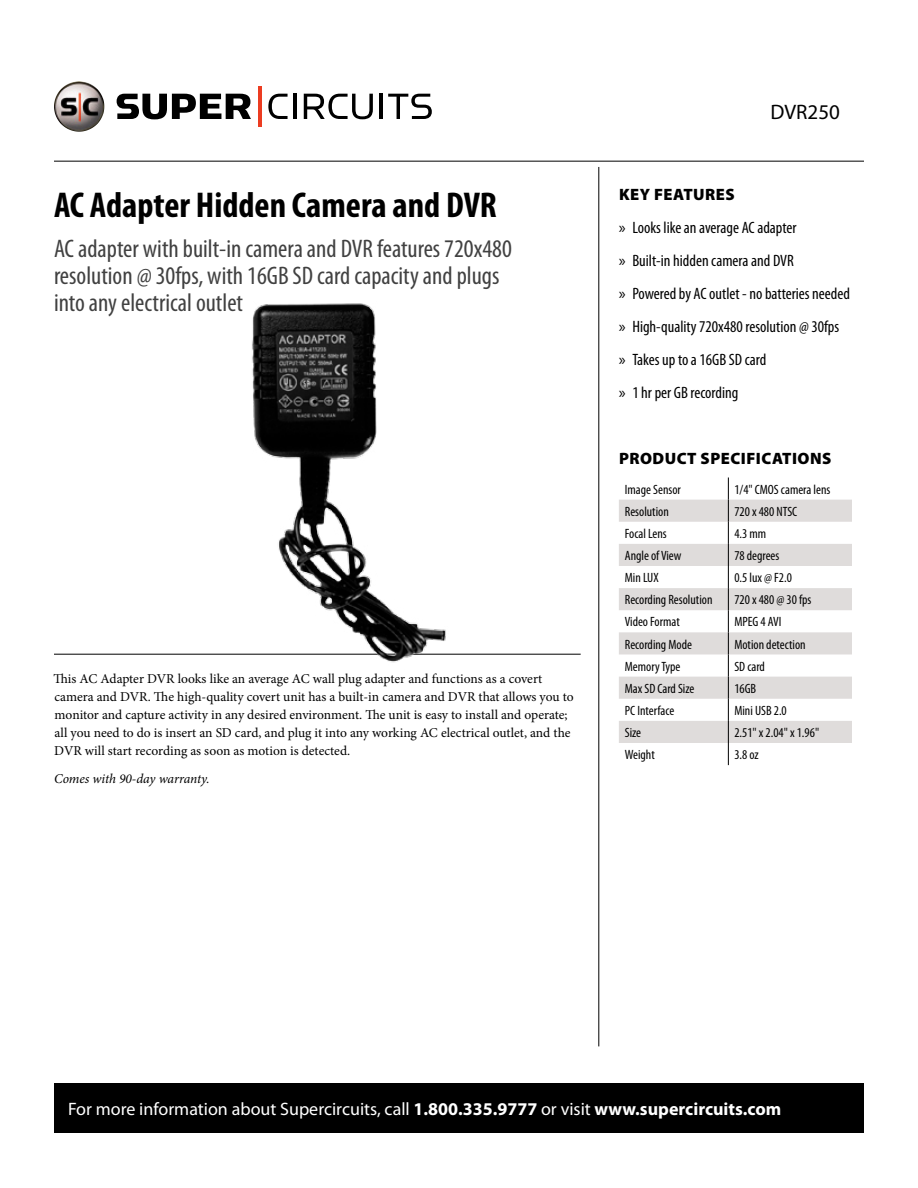
<style>
.page{position:relative;width:918px;height:1188px;background:#fff}
.page>*{position:absolute;margin:0;border:0;box-sizing:border-box;transform-origin:0 0}
.t1{font:700 condensed 36px "Myriad Pro";color:#000}
.t2{font:condensed 25.5px/27px "Myriad Pro";color:#414141}
.t3{font:21px "Myriad Pro";color:#000}
.t4{font:18px "Myriad Pro";color:#fff}
.t5{font:condensed 16.5px/33px "Myriad Pro";color:#000}
.t6{font:900 16.5px "Myriad Pro";letter-spacing:.03em;color:#000}
.t7{font:13.5px/18px "Minion Pro";letter-spacing:-.005em;color:#000}
.t8{font:condensed 13.5px "Myriad Pro";color:#000}
.t9{font:italic 13.5px "Minion Pro";letter-spacing:-.01em;color:#000}
.s1{font-weight:900;font-stretch:normal}
.s2{font-stretch:normal}
.s3{font-weight:700}
</style>
<div class="page">
<div style="left:54px;top:1084px;width:810px;height:49px;background:#000"></div>
<hr style="left:599px;top:167px;width:1px;height:879px;background:#000">
<hr style="left:54px;top:161px;width:810px;height:1px;background:#000">
<hr style="left:54px;top:654px;width:527px;height:1px;background:#000">
<img style="left:217px;top:303px;width:251px;height:360px">
<svg style="left:619px;top:500px;width:233px;height:243px;fill:#dfdcdb"></svg>
<svg style="left:728px;top:477px;width:1px;height:288px"></svg>
<hr style="left:258px;top:87px;width:4px;height:40px;background:#ec3c21">
<img style="left:66px;top:81px;width:14px;height:4px">
<svg style="left:117px;top:94px;width:134px;height:25px"></svg>
<svg style="left:268px;top:94px;width:20px;height:25px"></svg>
<hr style="left:293px;top:94px;width:4px;height:25px;background:#000">
<svg style="left:304px;top:94px;width:69px;height:25px"></svg>
<hr style="left:380px;top:94px;width:3px;height:25px;background:#000">
<svg style="left:388px;top:94px;width:44px;height:25px"></svg>
<h1 class="t1" style="left:54px;top:182px;width:444px">AC Adapter Hidden Camera and DVR</h1>
<h2 class="t2" style="left:54px;top:235px;width:459px">AC adapter with built-in camera and DVR features 720x480 resolution @ 30fps, with 16GB SD card capacity and plugs into any electrical outlet</h2>
<p class="t7" style="left:53px;top:670px;width:522px">This AC Adapter DVR looks like an average AC wall plug adapter and functions as a covert camera and DVR. The high-quality covert unit has a built-in camera and DVR that allows you to monitor and capture activity in any desired environment. The unit is easy to install and operate; all you need to do is insert an SD card, and plug it into any working AC electrical outlet, and the DVR will start recording as soon as motion is detected.</p>
<p class="t9" style="left:54px;top:770px;width:157px">Comes with 90-day warranty.</p>
<h3 class="t3" style="left:771px;top:99px;width:71px">DVR250</h3>
<p class="t5" style="left:619px;top:178px;width:233px"><span class="s1">KEY FEATURES<br></span><span class="s2">»</span> Looks like an average AC adapter<br><span class="s2">»</span> Built-in hidden camera and DVR<br><span class="s2">»</span> Powered by AC outlet - no batteries needed <span class="s2">»</span> High-quality 720x480 resolution @ 30fps <span class="s2">»</span> Takes up to a 16GB SD card<br><span class="s2">»</span> 1 hr per GB recording</p>
<p class="t6" style="left:619px;top:447px;width:214px">PRODUCT SPECIFICATIONS</p>
<p class="t8" style="left:625px;top:481px;width:58px">Image Sensor</p>
<p class="t8" style="left:734px;top:481px;width:98px">1/4" CMOS camera lens</p>
<p class="t8" style="left:625px;top:503px;width:46px">Resolution</p>
<p class="t8" style="left:734px;top:503px;width:64px">720 x 480 NTSC</p>
<p class="t8" style="left:625px;top:525px;width:43px">Focal Lens</p>
<p class="t8" style="left:734px;top:525px;width:33px">4.3 mm</p>
<p class="t8" style="left:625px;top:547px;width:58px">Angle of View</p>
<p class="t8" style="left:734px;top:547px;width:47px">78 degrees</p>
<p class="t8" style="left:625px;top:570px;width:35px">Min LUX</p>
<p class="t8" style="left:734px;top:570px;width:59px">0.5 lux @ F2.0</p>
<p class="t8" style="left:625px;top:592px;width:89px">Recording Resolution</p>
<p class="t8" style="left:734px;top:592px;width:79px">720 x 480 @ 30 fps</p>
<p class="t8" style="left:625px;top:614px;width:56px">Video Format</p>
<p class="t8" style="left:734px;top:614px;width:49px">MPEG 4 AVI</p>
<p class="t8" style="left:625px;top:636px;width:69px">Recording Mode</p>
<p class="t8" style="left:734px;top:636px;width:73px">Motion detection</p>
<p class="t8" style="left:625px;top:658px;width:57px">Memory Type</p>
<p class="t8" style="left:734px;top:658px;width:32px">SD card</p>
<p class="t8" style="left:625px;top:680px;width:71px">Max SD Card Size</p>
<p class="t8" style="left:734px;top:680px;width:23px">16GB</p>
<p class="t8" style="left:625px;top:702px;width:51px">PC Interface</p>
<p class="t8" style="left:734px;top:702px;width:54px">Mini USB 2.0</p>
<p class="t8" style="left:625px;top:724px;width:18px">Size</p>
<p class="t8" style="left:734px;top:724px;width:86px">2.51" x 2.04" x 1.96"</p>
<p class="t8" style="left:625px;top:747px;width:31px">Weight</p>
<p class="t8" style="left:734px;top:747px;width:26px">3.8 oz</p>
<h3 class="t4" style="left:68px;top:1098px;width:715px">For more information about Supercircuits, call <span class="s3">1.800.335.9777</span> or visit <span class="s3">www.supercircuits.com</span></h3>
</div>
